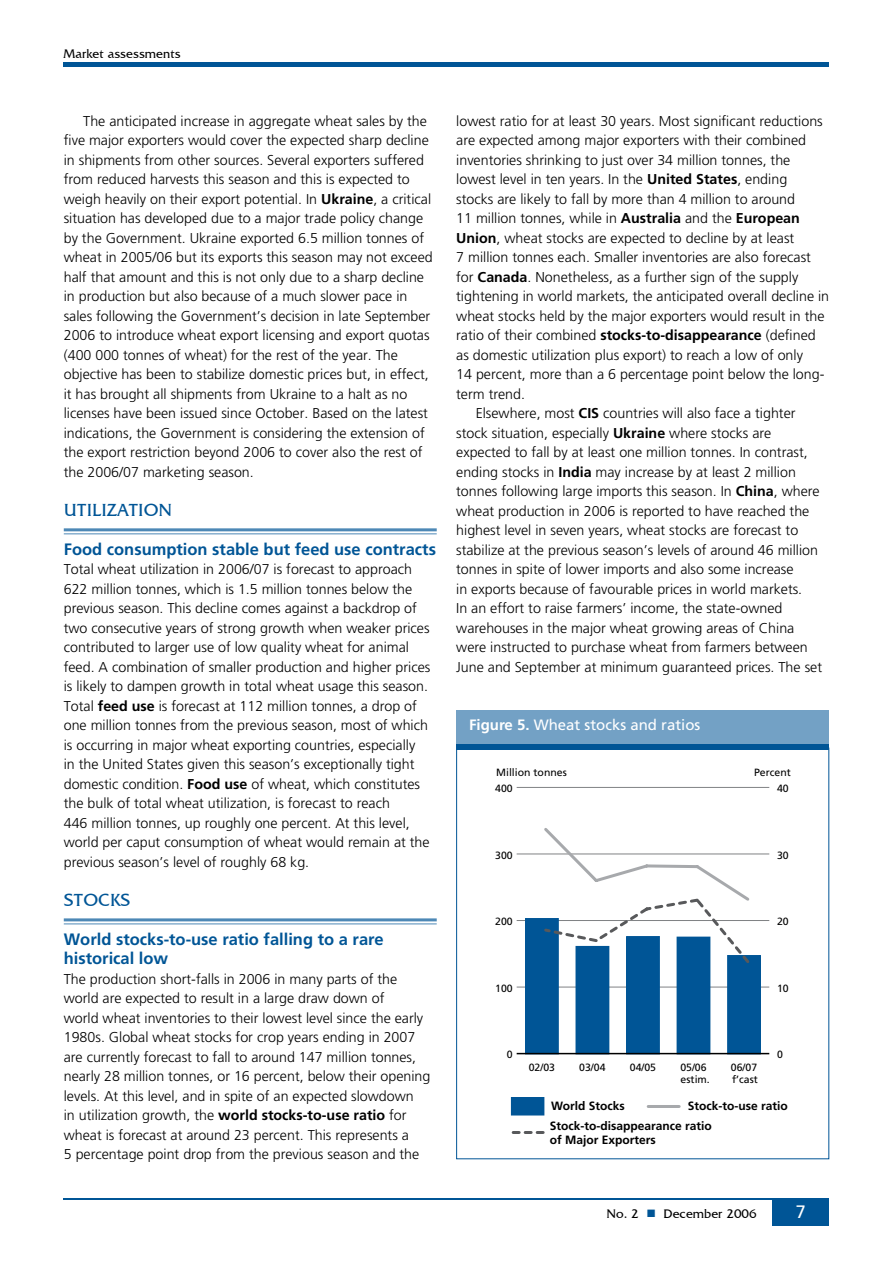
<style>
.page{position:relative;width:893px;height:1263px;background:#fff}
.page>*{position:absolute;margin:0;border:0;box-sizing:border-box;transform-origin:0 0}
.t1{font:18px "Friz Quadrata IT Cby BT";color:#005596}
.t2{font:700 16.5px/19.5px "Frutiger LT Std";color:#005596}
.t3{font:15px "Frutiger LT Std";color:#fff}
.t4{font:300 14.25px/19.5px "Frutiger LT Std";color:#000}
.t5{font:12.75px "Friz Quadrata IT Cby BT";color:#000}
.t6{font:700 12px/20px "Frutiger LT Std";color:#000}
.t7{font:10.5px "Frutiger LT Std";color:#000}
.s1{font-weight:700}
.s2{color:#005596}
</style>
<div class="page">
<hr style="left:63px;top:63px;width:766px;height:4px;background:#005596">
<hr style="left:63px;top:1198px;width:766px;height:2px;background:#005596">
<div style="left:773px;top:1200px;width:56px;height:26px;background:#005596"></div>
<hr style="left:64px;top:528px;width:373px;height:3px;background:#4d88b6">
<hr style="left:64px;top:533px;width:373px;height:1px;background:#4d88b6">
<hr style="left:64px;top:918px;width:373px;height:3px;background:#4d88b6">
<hr style="left:64px;top:923px;width:373px;height:1px;background:#4d88b6">
<div style="left:456px;top:711px;width:373px;height:39px;background:#73a1c5"></div>
<div style="left:456px;top:744px;width:373px;height:6px;background:#005596"></div>
<hr style="left:517px;top:987px;width:252px;height:1px;background:#808284">
<hr style="left:517px;top:920px;width:252px;height:1px;background:#808284">
<hr style="left:517px;top:853px;width:252px;height:1px;background:#808284">
<hr style="left:517px;top:787px;width:252px;height:1px;background:#808284">
<div style="left:526px;top:919px;width:32px;height:134px;background:#005596"></div>
<div style="left:525px;top:918px;width:34px;height:136px;border:2px solid #005596"></div>
<div style="left:576px;top:947px;width:33px;height:106px;background:#005596"></div>
<div style="left:575px;top:946px;width:34px;height:108px;border:2px solid #005596"></div>
<div style="left:627px;top:937px;width:32px;height:116px;background:#005596"></div>
<div style="left:626px;top:936px;width:34px;height:118px;border:2px solid #005596"></div>
<div style="left:677px;top:937px;width:33px;height:116px;background:#005596"></div>
<div style="left:728px;top:956px;width:32px;height:97px;background:#005596"></div>
<div style="left:727px;top:955px;width:34px;height:99px;border:2px solid #005596"></div>
<svg style="left:541px;top:828px;width:211px;height:138px"></svg>
<hr style="left:517px;top:1053px;width:252px;height:1px;background:#000">
<div style="left:512px;top:1098px;width:32px;height:17px;background:#005596"></div>
<div style="left:511px;top:1097px;width:33px;height:18px;border:2px solid #005596"></div>
<hr style="left:648px;top:1105px;width:31px;height:3px;background:#a7a9ac">
<svg style="left:513px;top:1131px;width:31px;height:3px"></svg>
<p class="t5" style="left:63px;top:46px;width:119px">Market assessments</p>
<p class="t4" style="left:64px;top:111px;width:371px;text-indent:19px">The anticipated increase in aggregate wheat sales by the five major exporters would cover the expected sharp decline in shipments from other sources. Several exporters suffered from reduced harvests this season and this is expected to weigh heavily on their export potential. In <span class="s1">Ukraine</span>, a critical situation has developed due to a major trade policy change by the Government. Ukraine exported 6.5 million tonnes of wheat in 2005/06 but its exports this season may not exceed half that amount and this is not only due to a sharp decline in production but also because of a much slower pace in sales following the Government’s decision in late September 2006 to introduce wheat export licensing and export quotas (400 000 tonnes of wheat) for the rest of the year. The objective has been to stabilize domestic prices but, in effect, it has brought all shipments from Ukraine to a halt as no licenses have been issued since October. Based on the latest indications, the Government is considering the extension of the export restriction beyond 2006 to cover also the rest of the 2006/07 marketing season.</p>
<p class="t1" style="left:64px;top:498px;width:110px">UTILIZATION</p>
<p class="t2" style="left:64px;top:539px;width:374px">Food consumption stable but feed use contracts</p>
<p class="t4" style="left:64px;top:560px;width:368px">Total wheat utilization in 2006/07 is forecast to approach 622 million tonnes, which is 1.5 million tonnes below the previous season. This decline comes against a backdrop of two consecutive years of strong growth when weaker prices contributed to larger use of low quality wheat for animal feed. A combination of smaller production and higher prices is likely to dampen growth in total wheat usage this season.<br>Total <span class="s1">feed use</span> is forecast at 112 million tonnes, a drop of one million tonnes from the previous season, most of which is occurring in major wheat exporting countries, especially<br>in the United States given this season’s exceptionally tight domestic condition. <span class="s1">Food use</span> of wheat, which constitutes the bulk of total wheat utilization, is forecast to reach<br>446 million tonnes, up roughly one percent. At this level, world per caput consumption of wheat would remain at the previous season’s level of roughly 68 kg.</p>
<p class="t1" style="left:64px;top:888px;width:68px">STOCKS</p>
<p class="t2" style="left:64px;top:929px;width:321px">World stocks-to-use ratio falling to a rare historical low</p>
<p class="t4" style="left:64px;top:969px;width:368px">The production short-falls in 2006 in many parts of the world are expected to result in a large draw down of<br>world wheat inventories to their lowest level since the early 1980s. Global wheat stocks for crop years ending in 2007 are currently forecast to fall to around 147 million tonnes, nearly 28 million tonnes, or 16 percent, below their opening levels. At this level, and in spite of an expected slowdown<br>in utilization growth, the <span class="s1">world stocks-to-use ratio</span> for wheat is forecast at around 23 percent. This represents a<br>5 percentage point drop from the previous season and the</p>
<p class="t4" style="left:456px;top:111px;width:368px">lowest ratio for at least 30 years. Most significant reductions</p>
<p class="t4" style="left:456px;top:131px;width:351px">are expected among major exporters with their combined</p>
<p class="t4" style="left:456px;top:150px;width:336px">inventories shrinking to just over 34 million tonnes, the</p>
<p class="t4" style="left:456px;top:170px;width:332px">lowest level in ten years. In the <span class="s1">United States</span>, ending</p>
<p class="t4" style="left:456px;top:189px;width:340px">stocks are likely to fall by more than 4 million to around</p>
<p class="t4" style="left:456px;top:209px;width:345px">11 million tonnes, while in <span class="s1">Australia</span> and the <span class="s1">European</span></p>
<p class="t4" style="left:456px;top:228px;width:340px"><span class="s1">Union</span>, wheat stocks are expected to decline by at least</p>
<p class="t4" style="left:456px;top:248px;width:356px">7 million tonnes each. Smaller inventories are also forecast</p>
<p class="t4" style="left:456px;top:267px;width:344px">for <span class="s1">Canada</span>. Nonetheless, as a further sign of the supply</p>
<p class="t4" style="left:456px;top:287px;width:374px">tightening in world markets, the anticipated overall decline in</p>
<p class="t4" style="left:456px;top:306px;width:370px">wheat stocks held by the major exporters would result in the</p>
<p class="t4" style="left:456px;top:326px;width:361px">ratio of their combined <span class="s1">stocks-to-disappearance</span> (defined</p>
<p class="t4" style="left:456px;top:345px;width:348px">as domestic utilization plus export) to reach a low of only</p>
<p class="t4" style="left:456px;top:365px;width:370px">14 percent, more than a 6 percentage point below the long-</p>
<p class="t4" style="left:456px;top:384px;width:70px">term trend.</p>
<p class="t4" style="left:476px;top:404px;width:321px">Elsewhere, most <span class="s1">CIS</span> countries will also face a tighter</p>
<p class="t4" style="left:456px;top:423px;width:317px">stock situation, especially <span class="s1">Ukraine</span> where stocks are</p>
<p class="t4" style="left:456px;top:443px;width:353px">expected to fall by at least one million tonnes. In contrast,</p>
<p class="t4" style="left:456px;top:462px;width:341px">ending stocks in <span class="s1">India</span> may increase by at least 2 million</p>
<p class="t4" style="left:456px;top:482px;width:365px">tonnes following large imports this season. In <span class="s1">China</span>, where</p>
<p class="t4" style="left:456px;top:501px;width:355px">wheat production in 2006 is reported to have reached the</p>
<p class="t4" style="left:456px;top:521px;width:344px">highest level in seven years, wheat stocks are forecast to</p>
<p class="t4" style="left:456px;top:540px;width:363px">stabilize at the previous season’s levels of around 46 million</p>
<p class="t4" style="left:456px;top:560px;width:339px">tonnes in spite of lower imports and also some increase</p>
<p class="t4" style="left:456px;top:579px;width:347px">in exports because of favourable prices in world markets.</p>
<p class="t4" style="left:456px;top:599px;width:328px">In an effort to raise farmers’ income, the state-owned</p>
<p class="t4" style="left:456px;top:618px;width:340px">warehouses in the major wheat growing areas of China</p>
<p class="t4" style="left:456px;top:638px;width:353px">were instructed to purchase wheat from farmers between</p>
<p class="t4" style="left:456px;top:657px;width:367px">June and September at minimum guaranteed prices. The set</p>
<p class="t3" style="left:469px;top:716px;width:233px"><span class="s1">Figure 5.</span> Wheat stocks and ratios</p>
<p class="t7" style="left:496px;top:766px;width:72px">Million tonnes</p>
<p class="t7" style="left:754px;top:766px;width:38px">Percent</p>
<p class="t7" style="left:495px;top:782px;width:19px">400</p>
<p class="t7" style="left:777px;top:782px;width:13px">40</p>
<p class="t7" style="left:495px;top:849px;width:19px">300</p>
<p class="t7" style="left:777px;top:849px;width:13px">30</p>
<p class="t7" style="left:495px;top:915px;width:19px">200</p>
<p class="t7" style="left:777px;top:915px;width:13px">20</p>
<p class="t7" style="left:495px;top:982px;width:19px">100</p>
<p class="t7" style="left:777px;top:982px;width:13px">10</p>
<p class="t7" style="left:507px;top:1048px;width:7px">0</p>
<p class="t7" style="left:529px;top:1061px;width:28px">02/03</p>
<p class="t7" style="left:579px;top:1061px;width:28px">03/04</p>
<p class="t7" style="left:630px;top:1061px;width:28px">04/05</p>
<p class="t7" style="left:680px;top:1061px;width:28px">05/06</p>
<p class="t7" style="left:731px;top:1061px;width:28px">06/07</p>
<p class="t7" style="left:681px;top:1073px;width:31px">estim.</p>
<p class="t7" style="left:732px;top:1073px;width:27px">f’cast</p>
<p class="t7" style="left:777px;top:1048px;width:7px">0</p>
<p class="t6" style="left:550px;top:1096px;width:240px;text-indent:138px">Stock-to-use ratio<br>Stock-to-disappearance ratio</p>
<p class="t6" style="left:550px;top:1130px;width:108px">of Major Exporters</p>
<p class="t6" style="left:551px;top:1096px;width:75px">World Stocks</p>
<p class="t5" style="left:606px;top:1205px;width:152px">No. 2 <span class="s2">■</span> December 2006</p>
</div>
